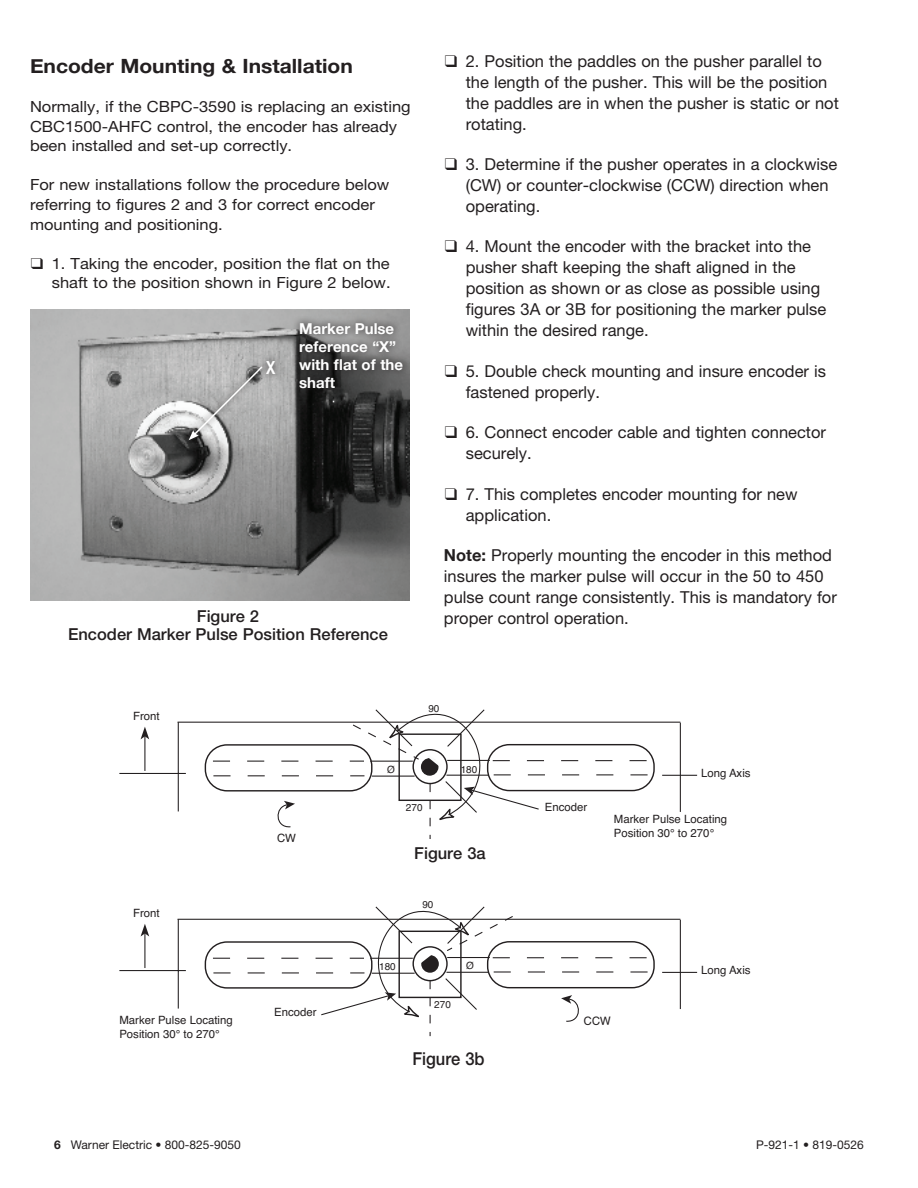
<style>
.page{position:relative;width:918px;height:1188px;background:#fff}
.page>*{position:absolute;margin:0;border:0;box-sizing:border-box;transform-origin:0 0}
.t1{font:700 19.65px "Helvetica Neue";color:#231f20;scale:1.07 1}
.t2{font:700 18px "Helvetica Neue";color:#fff;scale:.77 1}
.t3{font:500 17.85px "Helvetica Neue LT Std";color:#231f20;scale:.93 1}
.t4{font:16.5px/21px "Helvetica Neue LT Std";color:#231f20}
.t5{font:500 16.5px "Helvetica Neue LT Std";color:#231f20}
.t6{font:15.45px/19.6px "Helvetica Neue LT Std";color:#231f20;scale:1.07 1}
.t7{font:700 15px/18px "Helvetica Neue";color:#fff}
.t8{font:12px "Helvetica Neue LT Std";color:#231f20}
.t9{font:11.4px/13.6px "Helvetica";color:#231f20}
.t10{font:10.05px "Helvetica";color:#231f20}
.s1{font-family:"Helvetica Neue";font-weight:700}
.s2{font-weight:700}
</style>
<div class="page">
<hr style="left:662px;top:775px;width:35px;height:1px;background:#231f20">
<hr style="left:144px;top:736px;width:1px;height:35px;background:#231f20">
<svg style="left:141px;top:727px;width:8px;height:12px"></svg>
<svg style="left:176px;top:721px;width:505px;height:89px"></svg>
<svg style="left:213px;top:709px;width:436px;height:130px"></svg>
<hr style="left:662px;top:972px;width:35px;height:1px;background:#231f20">
<hr style="left:144px;top:933px;width:1px;height:35px;background:#231f20">
<svg style="left:141px;top:924px;width:8px;height:13px"></svg>
<svg style="left:176px;top:918px;width:505px;height:91px"></svg>
<img style="left:30px;top:309px;width:380px;height:291px">
<div style="left:292px;top:315px;width:118px;height:81px;background:#231f20;opacity:.9"></div>
<div style="left:181px;top:359px;width:88px;height:88px;background:#231f20;opacity:.9"></div>
<svg style="left:189px;top:365px;width:75px;height:75px;background:#b4b4b4"></svg>
<div style="left:259px;top:354px;width:24px;height:28px;background:#231f20;opacity:.9"></div>
<svg style="left:213px;top:906px;width:436px;height:131px"></svg>
<p class="t1" style="left:30px;top:54px;width:303px">Encoder Mounting &amp; Installation</p>
<p class="t6" style="left:30px;top:97px;width:357px">Normally, if the CBPC-3590 is replacing an existing<br>CBC1500-AHFC control, the encoder has already been installed and set-up correctly.</p>
<p class="t6" style="left:30px;top:175px;width:337px">For new installations follow the procedure below referring to figures 2 and 3 for correct encoder mounting and positioning.</p>
<p class="t6" style="left:31px;top:253px;width:338px;text-align:right">❑ 1. Taking the encoder, position the flat on the shaft to the position shown in Figure 2 below.</p>
<p class="t2" style="left:266px;top:357px;width:13px">X</p>
<p class="t7" style="left:299px;top:320px;width:106px">Marker Pulse reference “X” with flat of the shaft</p>
<p class="t4" style="left:466px;top:50px;width:375px;text-indent:-21px">❑ 2. Position the paddles on the pusher parallel to the length of the pusher. This will be the position the paddles are in when the pusher is static or not rotating.</p>
<p class="t4" style="left:466px;top:153px;width:373px;text-indent:-21px">❑ 3. Determine if the pusher operates in a clockwise (CW) or counter-clockwise (CCW) direction when operating.</p>
<p class="t4" style="left:466px;top:236px;width:362px;text-indent:-21px">❑ 4. Mount the encoder with the bracket into the pusher shaft keeping the shaft aligned in the position as shown or as close as possible using figures 3A or 3B for positioning the marker pulse within the desired range.</p>
<p class="t4" style="left:466px;top:360px;width:362px;text-indent:-21px">❑ 5. Double check mounting and insure encoder is fastened properly.</p>
<p class="t4" style="left:466px;top:422px;width:362px;text-indent:-21px">❑ 6. Connect encoder cable and tighten connector securely.</p>
<p class="t4" style="left:466px;top:483px;width:333px;text-indent:-21px">❑ 7. This completes encoder mounting for new application.</p>
<p class="t4" style="left:444px;top:545px;width:394px"><span class="s1">Note:</span> Properly mounting the encoder in this method insures the marker pulse will occur in the 50 to 450 pulse count range consistently. This is mandatory for</p>
<p class="t5" style="left:197px;top:607px;width:64px">Figure 2</p>
<p class="t4" style="left:444px;top:608px;width:184px">proper control operation.</p>
<p class="t5" style="left:68px;top:625px;width:321px">Encoder Marker Pulse Position Reference</p>
<p class="t9" style="left:133px;top:709px;width:28px">Front</p>
<p class="t9" style="left:133px;top:906px;width:28px">Front</p>
<p class="t9" style="left:119px;top:1013px;width:115px">Marker Pulse Locating<br>Position 30° to 270°</p>
<p class="t9" style="left:277px;top:831px;width:20px">CW</p>
<p class="t9" style="left:274px;top:1005px;width:44px">Encoder</p>
<p class="t10" style="left:428px;top:700px;width:13px">90</p>
<p class="t10" style="left:387px;top:761px;width:9px">Ø</p>
<p class="t10" style="left:461px;top:761px;width:18px">180</p>
<p class="t10" style="left:406px;top:799px;width:18px">270</p>
<p class="t5" style="left:414px;top:843px;width:73px">Figure 3a</p>
<p class="t10" style="left:422px;top:896px;width:13px">90</p>
<p class="t10" style="left:379px;top:957px;width:18px">180</p>
<p class="t10" style="left:466px;top:957px;width:9px">Ø</p>
<p class="t10" style="left:434px;top:996px;width:18px">270</p>
<p class="t3" style="left:412px;top:1048px;width:79px">Figure 3b</p>
<p class="t9" style="left:545px;top:800px;width:44px">Encoder</p>
<p class="t9" style="left:701px;top:766px;width:51px">Long Axis</p>
<p class="t9" style="left:614px;top:812px;width:115px">Marker Pulse Locating<br>Position 30° to 270°</p>
<p class="t9" style="left:701px;top:963px;width:51px">Long Axis</p>
<p class="t8" style="left:54px;top:1138px;width:188px"><span class="s2">6</span> Warner Electric • 800-825-9050</p>
<p class="t8" style="left:756px;top:1138px;width:109px">P-921-1 • 819-0526</p>
</div>
